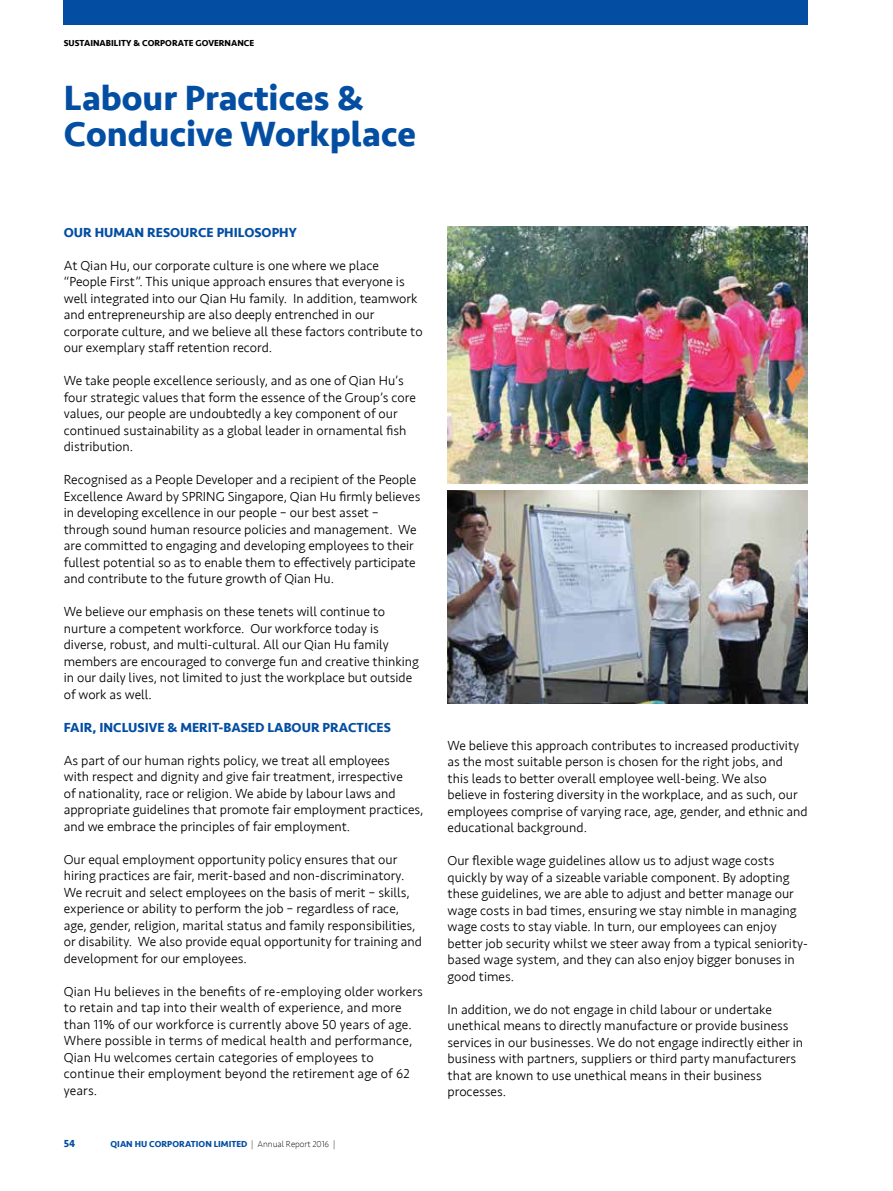
<style>
.page{position:relative;width:893px;height:1191px;background:#fff}
.page>*{position:absolute;margin:0;border:0;box-sizing:border-box;transform-origin:0 0}
.t1{font:700 36px/36px "Seravek";color:#034ea2}
.t2{font:300 13.5px/16.5px "Seravek";color:#000}
.t3{font:700 13.5px "Seravek";color:#034ea2}
.t4{font:700 10.5px "Seravek";color:#034ea2}
.t5{font:700 9px "Seravek";color:#034ea2}
.t6{font:700 9px "Seravek";color:#000}
.s1{font-weight:200;color:#000}
</style>
<div class="page">
<div style="left:64px;top:0;width:744px;height:24px;background:#034ea2"></div>
<img style="left:448px;top:226px;width:360px;height:258px">
<img style="left:448px;top:490px;width:360px;height:214px">
<p class="t6" style="left:64px;top:36px;width:192px">SUSTAINABILITY &amp; CORPORATE GOVERNANCE</p>
<h1 class="t1" style="left:64px;top:79px;width:354px">Labour Practices &amp;<br>Conducive Workplace</h1>
<p class="t3" style="left:64px;top:221px;width:234px">OUR HUMAN RESOURCE PHILOSOPHY</p>
<p class="t2" style="left:64px;top:257px;width:360px">At Qian Hu, our corporate culture is one where we place “People First”. This unique approach ensures that everyone is well integrated into our Qian Hu family. In addition, teamwork and entrepreneurship are also deeply entrenched in our corporate culture, and we believe all these factors contribute to our exemplary staff retention record.</p>
<p class="t2" style="left:64px;top:373px;width:353px">We take people excellence seriously, and as one of Qian Hu’s four strategic values that form the essence of the Group’s core values, our people are undoubtedly a key component of our continued sustainability as a global leader in ornamental fish distribution.</p>
<p class="t2" style="left:64px;top:472px;width:358px">Recognised as a People Developer and a recipient of the People Excellence Award by SPRING Singapore, Qian Hu firmly believes in developing excellence in our people – our best asset – through sound human resource policies and management. We are committed to engaging and developing employees to their fullest potential so as to enable them to effectively participate and contribute to the future growth of Qian Hu.</p>
<p class="t2" style="left:64px;top:604px;width:357px">We believe our emphasis on these tenets will continue to nurture a competent workforce. Our workforce today is diverse, robust, and multi-cultural. All our Qian Hu family members are encouraged to converge fun and creative thinking in our daily lives, not limited to just the workplace but outside of work as well.</p>
<p class="t3" style="left:64px;top:716px;width:329px">FAIR, INCLUSIVE &amp; MERIT-BASED LABOUR PRACTICES</p>
<p class="t2" style="left:64px;top:752px;width:361px">As part of our human rights policy, we treat all employees<br>with respect and dignity and give fair treatment, irrespective<br>of nationality, race or religion. We abide by labour laws and appropriate guidelines that promote fair employment practices, and we embrace the principles of fair employment.</p>
<p class="t2" style="left:64px;top:851px;width:360px">Our equal employment opportunity policy ensures that our hiring practices are fair, merit-based and non-discriminatory.<br>We recruit and select employees on the basis of merit – skills, experience or ability to perform the job – regardless of race, age, gender, religion, marital status and family responsibilities, or disability. We also provide equal opportunity for training and development for our employees.</p>
<p class="t2" style="left:64px;top:983px;width:361px">Qian Hu believes in the benefits of re-employing older workers to retain and tap into their wealth of experience, and more than 11% of our workforce is currently above 50 years of age.<br>Where possible in terms of medical health and performance, Qian Hu welcomes certain categories of employees to continue their employment beyond the retirement age of 62 years.</p>
<p class="t4" style="left:64px;top:1135px;width:13px">54</p>
<p class="t5" style="left:111px;top:1136px;width:226px">QIAN HU CORPORATION LIMITED <span class="s1">| Annual Report 2016 |</span></p>
<p class="t2" style="left:448px;top:737px;width:362px">We believe this approach contributes to increased productivity as the most suitable person is chosen for the right jobs, and<br>this leads to better overall employee well-being. We also believe in fostering diversity in the workplace, and as such, our employees comprise of varying race, age, gender, and ethnic and educational background.</p>
<p class="t2" style="left:448px;top:853px;width:362px">Our flexible wage guidelines allow us to adjust wage costs quickly by way of a sizeable variable component. By adopting these guidelines, we are able to adjust and better manage our wage costs in bad times, ensuring we stay nimble in managing wage costs to stay viable. In turn, our employees can enjoy better job security whilst we steer away from a typical seniority&shy;based wage system, and they can also enjoy bigger bonuses in good times.</p>
<p class="t2" style="left:448px;top:1001px;width:357px">In addition, we do not engage in child labour or undertake unethical means to directly manufacture or provide business services in our businesses. We do not engage indirectly either in business with partners, suppliers or third party manufacturers that are known to use unethical means in their business processes.</p>
</div>
